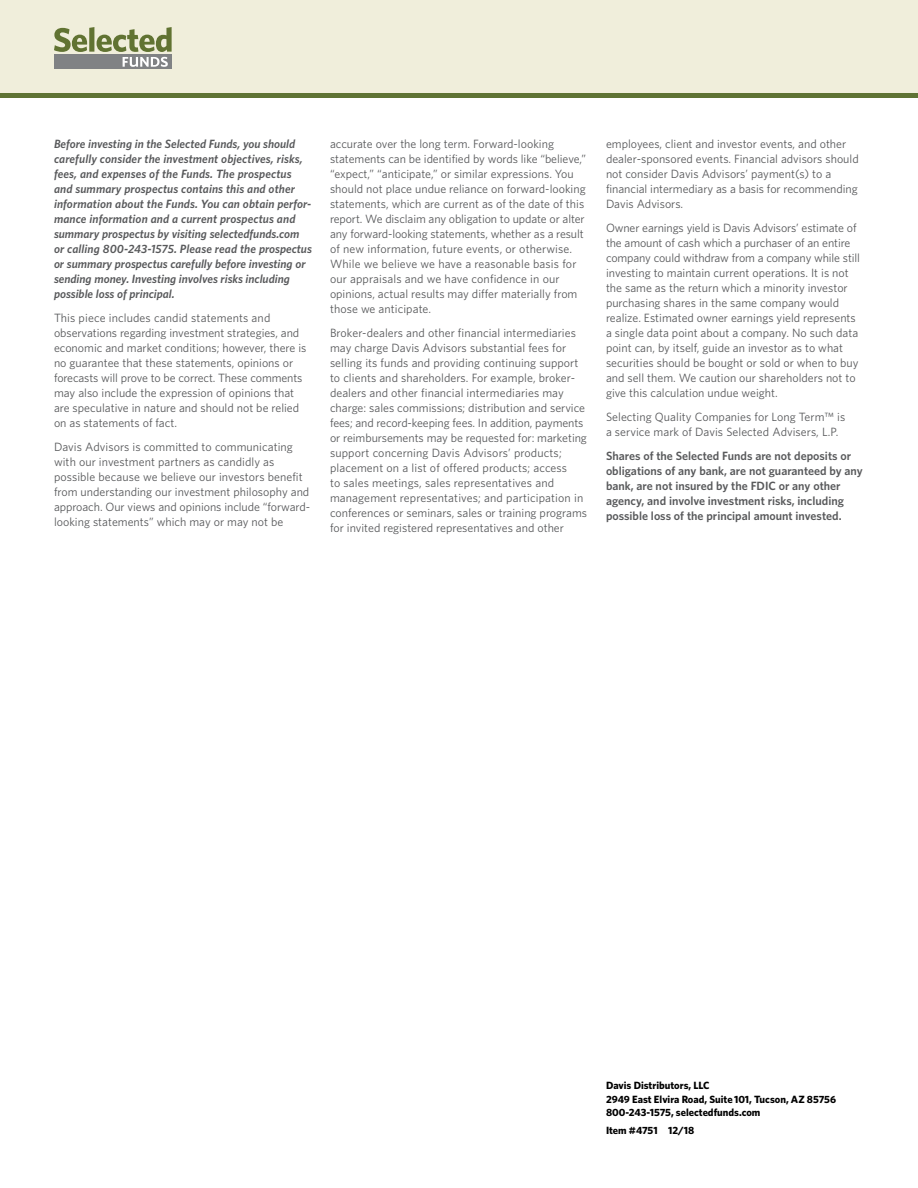
<style>
.page{position:relative;width:918px;height:1188px;background:#fff}
.page>*{position:absolute;margin:0;border:0;box-sizing:border-box;transform-origin:0 0}
.legalese{font:12px/15px "Whitney";color:#58595b}
.legalese-2{font:italic 600 12px/15px "Whitney";color:#58595b}
.legalese-3{font:600 12px/15px "Whitney";color:#58595b}
.t1{font:700 10.5px/13.5px "Whitney";color:#000}
</style>
<div class="page">
<div style="left:0;top:0;width:918px;height:94px;background:#f0eedb"></div>
<hr style="left:0;top:94px;width:918px;height:4px;background:#5f7334">
<div style="left:54px;top:55px;width:118px;height:14px;background:#808284"></div>
<svg style="left:54px;top:27px;width:118px;height:40px"></svg>
<p class="legalese-2" style="left:54px;top:136px;width:259px">Before investing in the Selected Funds, you should carefully consider the investment objectives, risks, fees, and expenses of the Funds. The prospectus and summary prospectus contains this and other information about the Funds. You can obtain perfor&shy;mance information and a current prospectus and summary prospectus by visiting selectedfunds.com or calling 800-243-1575. Please read the prospectus or summary prospectus carefully before investing or sending money. Investing involves risks including possible loss of principal.</p>
<p class="legalese" style="left:54px;top:310px;width:254px">This piece includes candid statements and observations regarding investment strategies, and economic and market conditions; however, there is no guarantee that these statements, opinions or forecasts will prove to be correct. These comments may also include the expression of opinions that are speculative in nature and should not be relied on as statements of fact.</p>
<p class="legalese" style="left:54px;top:439px;width:258px">Davis Advisors is committed to communicating with our investment partners as candidly as possible because we believe our investors benefit from understanding our investment philosophy and approach. Our views and opinions include “forward&shy;looking statements” which may or may not be</p>
<p class="legalese" style="left:330px;top:136px;width:258px">accurate over the long term. Forward-looking statements can be identified by words like “believe,” “expect,” “anticipate,” or similar expressions. You should not place undue reliance on forward-looking statements, which are current as of the date of this report. We disclaim any obligation to update or alter any forward-looking statements, whether as a result of new information, future events, or otherwise.<br>While we believe we have a reasonable basis for our appraisals and we have confidence in our opinions, actual results may differ materially from those we anticipate.</p>
<p class="legalese" style="left:330px;top:325px;width:259px">Broker-dealers and other financial intermediaries may charge Davis Advisors substantial fees for selling its funds and providing continuing support to clients and shareholders. For example, broker&shy;dealers and other financial intermediaries may charge: sales commissions; distribution and service fees; and record-keeping fees. In addition, payments or reimbursements may be requested for: marketing support concerning Davis Advisors’ products; placement on a list of offered products; access<br>to sales meetings, sales representatives and management representatives; and participation in conferences or seminars, sales or training programs for invited registered representatives and other</p>
<p class="legalese" style="left:606px;top:136px;width:254px">employees, client and investor events, and other dealer-sponsored events. Financial advisors should not consider Davis Advisors’ payment(s) to a financial intermediary as a basis for recommending Davis Advisors.</p>
<p class="legalese" style="left:606px;top:220px;width:256px">Owner earnings yield is Davis Advisors’ estimate of the amount of cash which a purchaser of an entire company could withdraw from a company while still investing to maintain current operations. It is not the same as the return which a minority investor purchasing shares in the same company would realize. Estimated owner earnings yield represents a single data point about a company. No such data point can, by itself, guide an investor as to what securities should be bought or sold or when to buy and sell them. We caution our shareholders not to give this calculation undue weight.</p>
<p class="legalese" style="left:606px;top:409px;width:241px">Selecting Quality Companies for Long Term™ is a service mark of Davis Selected Advisers, L.P.</p>
<p class="legalese-3" style="left:606px;top:448px;width:258px">Shares of the Selected Funds are not deposits or obligations of any bank, are not guaranteed by any bank, are not insured by the FDIC or any other agency, and involve investment risks, including possible loss of the principal amount invested.</p>
<p class="t1" style="left:606px;top:1078px;width:232px">Davis Distributors, LLC<br>2949 East Elvira Road, Suite 101, Tucson, AZ 85756</p>
<p class="t1" style="left:606px;top:1105px;width:156px">800-243-1575, selectedfunds.com</p>
<p class="t1" style="left:606px;top:1123px;width:90px">Item #4751 12/18</p>
</div>
